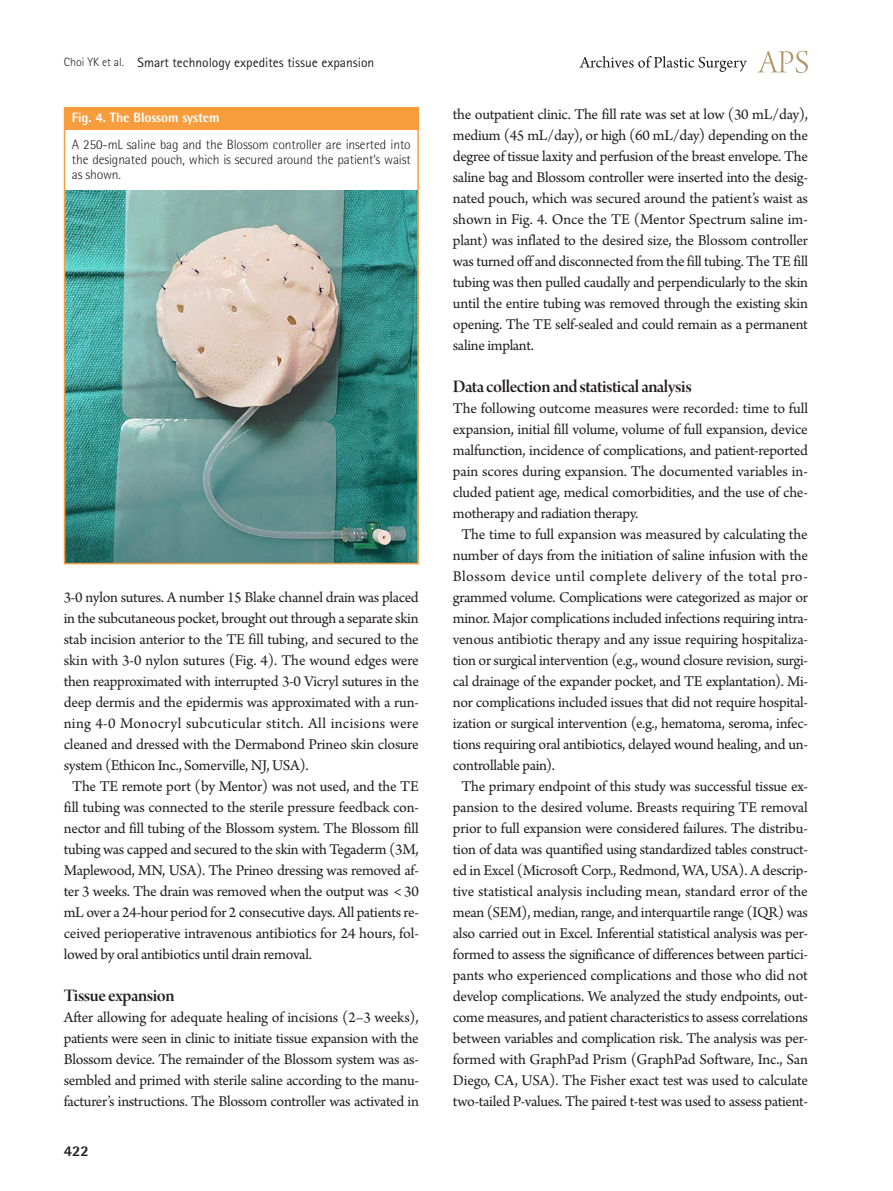
<style>
.page{position:relative;width:893px;height:1191px;background:#fff}
.page>*{position:absolute;margin:0;border:0;box-sizing:border-box;transform-origin:0 0}
.중제목{font:18.75px "Arno Pro Smbd Display";letter-spacing:-.025em;color:#231f20}
.본문{font:15.75px/21px "Arno Pro";letter-spacing:-.02em;color:#231f20;text-align:justify}
.본문_0{font:15.75px/21px "Arno Pro";letter-spacing:-.02em;color:#231f20;text-align:justify}
.t1{font:800 15px "Rotis Semi Sans Std";color:#231f20}
.그림설명{font:300 13.5px/15px "Rotis Semi Sans Std";letter-spacing:-.01em;color:#231f20;text-align:justify}
.t2{font:13.5px "Rotis Sans Serif Std";color:#231f20}
.표그림제목{font:800 13.5px "Rotis Semi Sans Std";letter-spacing:-.01em;color:#fff}
.s1{font-weight:300;font-size:12px}
</style>
<div class="page">
<svg style="left:757px;top:51px;width:51px;height:22px"></svg>
<svg style="left:579px;top:56px;width:168px;height:16px"></svg>
<img style="left:67px;top:190px;width:349px;height:371px">
<div style="left:64px;top:107px;width:354px;height:22px;background:#f89d3d"></div>
<div style="left:64px;top:107px;width:355px;height:457px;border:2px solid #f89d3d"></div>
<p class="t2" style="left:64px;top:54px;width:312px"><span class="s1">Choi YK et al.</span> Smart technology expedites tissue expansion</p>
<p class="표그림제목" style="left:72px;top:108px;width:149px">Fig. 4. The Blossom system</p>
<p class="그림설명" style="left:72px;top:136px;width:340px">A 250-mL saline bag and the Blossom controller are inserted into the designated pouch, which is secured around the patient’s waist as shown.</p>
<p class="본문" style="left:64px;top:588px;width:357px">3-0 nylon sutures. A number 15 Blake channel drain was placed in the subcutaneous pocket, brought out through a separate skin stab incision anterior to the TE fill tubing, and secured to the skin with 3-0 nylon sutures (Fig. 4). The wound edges were then reapproximated with interrupted 3-0 Vicryl sutures in the deep dermis and the epidermis was approximated with a run&shy;ning 4-0 Monocryl subcuticular stitch. All incisions were cleaned and dressed with the Dermabond Prineo skin closure system (Ethicon Inc., Somerville, NJ, USA).</p>
<p class="본문" style="left:64px;top:777px;width:357px;text-indent:9px">The TE remote port (by Mentor) was not used, and the TE fill tubing was connected to the sterile pressure feedback con&shy;nector and fill tubing of the Blossom system. The Blossom fill tubing was capped and secured to the skin with Tegaderm (3M, Maplewood, MN, USA). The Prineo dressing was removed af&shy;ter 3 weeks. The drain was removed when the output was &lt; 30 mL over a 24-hour period for 2 consecutive days. All patients re&shy;ceived perioperative intravenous antibiotics for 24 hours, fol&shy;lowed by oral antibiotics until drain removal.</p>
<p class="중제목" style="left:64px;top:985px;width:112px">Tissue expansion</p>
<p class="본문_0" style="left:64px;top:1008px;width:357px">After allowing for adequate healing of incisions (2–3 weeks), patients were seen in clinic to initiate tissue expansion with the Blossom device. The remainder of the Blossom system was as&shy;sembled and primed with sterile saline according to the manu&shy;facturer’s instructions. The Blossom controller was activated in</p>
<p class="t1" style="left:64px;top:1141px;width:27px">422</p>
<p class="본문_0" style="left:453px;top:105px;width:357px">the outpatient clinic. The fill rate was set at low (30 mL/day), medium (45 mL/day), or high (60 mL/day) depending on the degree of tissue laxity and perfusion of the breast envelope. The saline bag and Blossom controller were inserted into the desig&shy;nated pouch, which was secured around the patient’s waist as shown in Fig. 4. Once the TE (Mentor Spectrum saline im&shy;plant) was inflated to the desired size, the Blossom controller was turned off and disconnected from the fill tubing. The TE fill tubing was then pulled caudally and perpendicularly to the skin until the entire tubing was removed through the existing skin opening. The TE self-sealed and could remain as a permanent saline implant.</p>
<p class="중제목" style="left:453px;top:376px;width:240px">Data collection and statistical analysis</p>
<p class="본문_0" style="left:453px;top:399px;width:357px">The following outcome measures were recorded: time to full expansion, initial fill volume, volume of full expansion, device malfunction, incidence of complications, and patient-reported pain scores during expansion. The documented variables in&shy;cluded patient age, medical comorbidities, and the use of che&shy;motherapy and radiation therapy.</p>
<p class="본문" style="left:453px;top:525px;width:357px;text-indent:9px">The time to full expansion was measured by calculating the number of days from the initiation of saline infusion with the Blossom device until complete delivery of the total pro&shy;grammed volume. Complications were categorized as major or minor. Major complications included infections requiring intra&shy;venous antibiotic therapy and any issue requiring hospitaliza&shy;tion or surgical intervention (e.g., wound closure revision, surgi&shy;cal drainage of the expander pocket, and TE explantation). Mi&shy;nor complications included issues that did not require hospital&shy;ization or surgical intervention (e.g., hematoma, seroma, infec&shy;tions requiring oral antibiotics, delayed wound healing, and un&shy;controllable pain).</p>
<p class="본문" style="left:453px;top:777px;width:357px;text-align:center">The primary endpoint of this study was successful tissue ex&shy;pansion to the desired volume. Breasts requiring TE removal prior to full expansion were considered failures. The distribu&shy;tion of data was quantified using standardized tables construct&shy;ed in Excel (Microsoft Corp., Redmond, WA, USA). A descrip&shy;tive statistical analysis including mean, standard error of the mean (SEM), median, range, and interquartile range (IQR) was also carried out in Excel. Inferential statistical analysis was per&shy;formed to assess the significance of differences between partici&shy;pants who experienced complications and those who did not develop complications. We analyzed the study endpoints, out&shy;come measures, and patient characteristics to assess correlations between variables and complication risk. The analysis was per&shy;formed with GraphPad Prism (GraphPad Software, Inc., San Diego, CA, USA). The Fisher exact test was used to calculate two-tailed P-values. The paired t-test was used to assess patient-</p>
</div>
